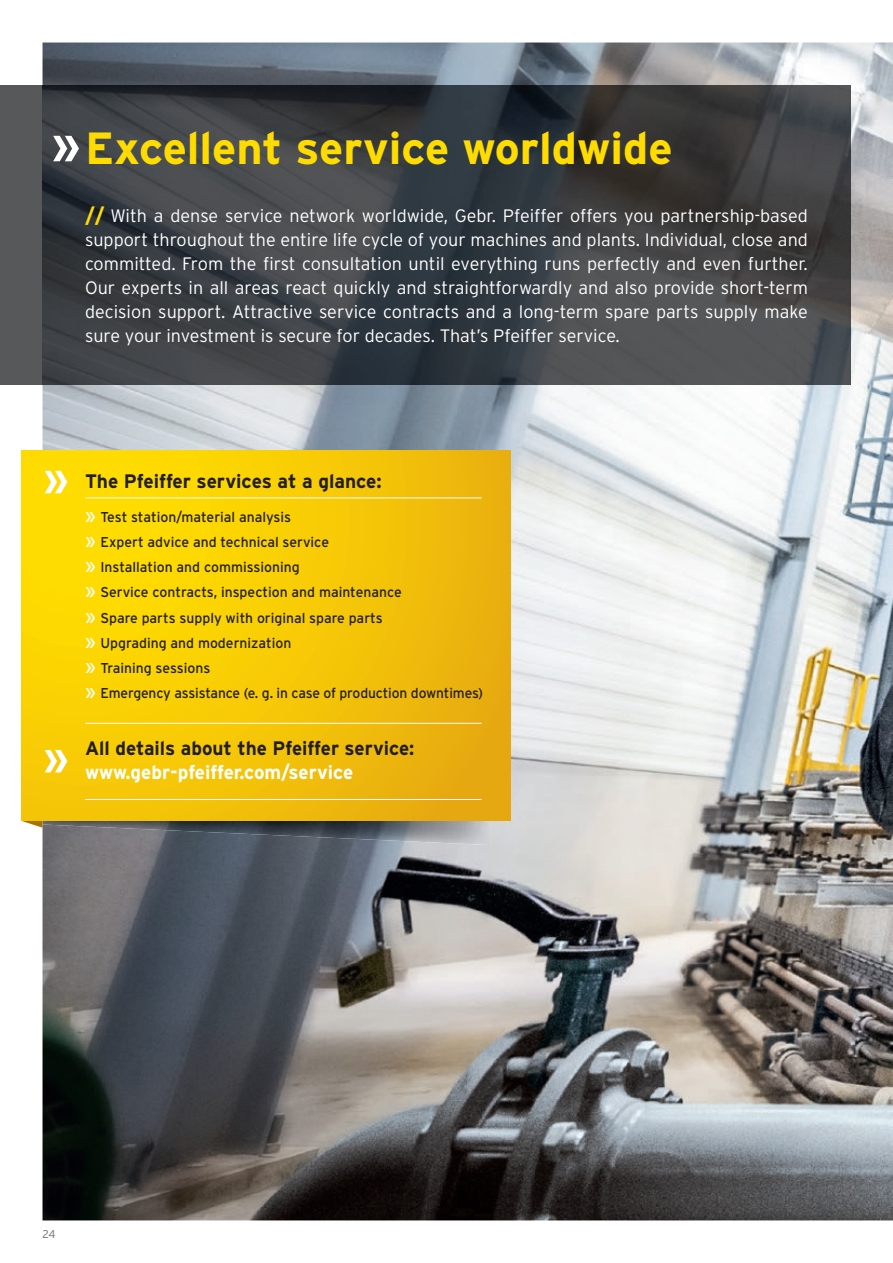
<style>
.page{position:relative;width:893px;height:1263px;background:#fff}
.page>*{position:absolute;margin:0;border:0;box-sizing:border-box;transform-origin:0 0}
.t1{font:700 45px "Interstate";color:#ffdc01}
.t2{font:700 19.5px "Interstate";color:#231f20}
.t3{font:700 19.5px "Interstate";color:#fff}
.t4{font:300 18px/24px "Interstate";color:#fff;text-align:justify}
.t5{font:14.25px/25.2px "Interstate";color:#231f20}
.t6{font:300 11.25px "Interstate";color:#6c6d70}
.s1{font-weight:700;font-size:21px;color:#ffdc01}
.s2{font-size:18.9px;color:#fff}
</style>
<div class="page">
<img style="left:43px;top:43px;width:850px;height:1177px">
<div style="left:0;top:85px;width:43px;height:300px;background:#57585a"></div>
<img style="left:43px;top:85px;width:807px;height:300px">
<img style="left:43px;top:821px;width:447px;height:24px">
<div style="left:21px;top:451px;width:489px;height:370px;background:linear-gradient(to right,#ffde00,#ebb10e)"></div>
<hr style="left:85px;top:497px;width:397px;height:1px;background:#fff">
<hr style="left:85px;top:723px;width:397px;height:1px;background:#fff">
<hr style="left:85px;top:799px;width:397px;height:1px;background:#fff">
<svg style="left:45px;top:471px;width:22px;height:22px"></svg>
<svg style="left:21px;top:736px;width:46px;height:92px;background:#f0c71f"></svg>
<svg style="left:53px;top:136px;width:26px;height:25px"></svg>
<h1 class="t1" style="left:85px;top:123px;width:589px">Excellent service worldwide</h1>
<p class="t4" style="left:85px;top:203px;width:724px"><span class="s1">//</span> With a dense service network worldwide, Gebr. Pfeiffer offers you partnership-based support throughout the entire life cycle of your machines and plants. Individual, close and committed. From the first consultation until everything runs perfectly and even further.<br>Our experts in all areas react quickly and straightforwardly and also provide short-term decision support. Attractive service contracts and a long-term spare parts supply make sure your investment is secure for decades. That’s Pfeiffer service.</p>
<p class="t2" style="left:85px;top:470px;width:298px">The Pfeiffer services at a glance:</p>
<p class="t5" style="left:85px;top:504px;width:400px"><span class="s2">»</span> Test station/material analysis<br><span class="s2">»</span> Expert advice and technical service<br><span class="s2">»</span> Installation and commissioning<br><span class="s2">»</span> Service contracts, inspection and maintenance<br><span class="s2">»</span> Spare parts supply with original spare parts<br><span class="s2">»</span> Upgrading and modernization<br><span class="s2">»</span> Training sessions<br><span class="s2">»</span> Emergency assistance (e. g. in case of production downtimes)</p>
<p class="t2" style="left:85px;top:737px;width:331px">All details about the Pfeiffer service:</p>
<p class="t3" style="left:85px;top:761px;width:270px">www.gebr-pfeiffer.com/service</p>
<p class="t6" style="left:43px;top:1228px;width:15px">24</p>
</div>
